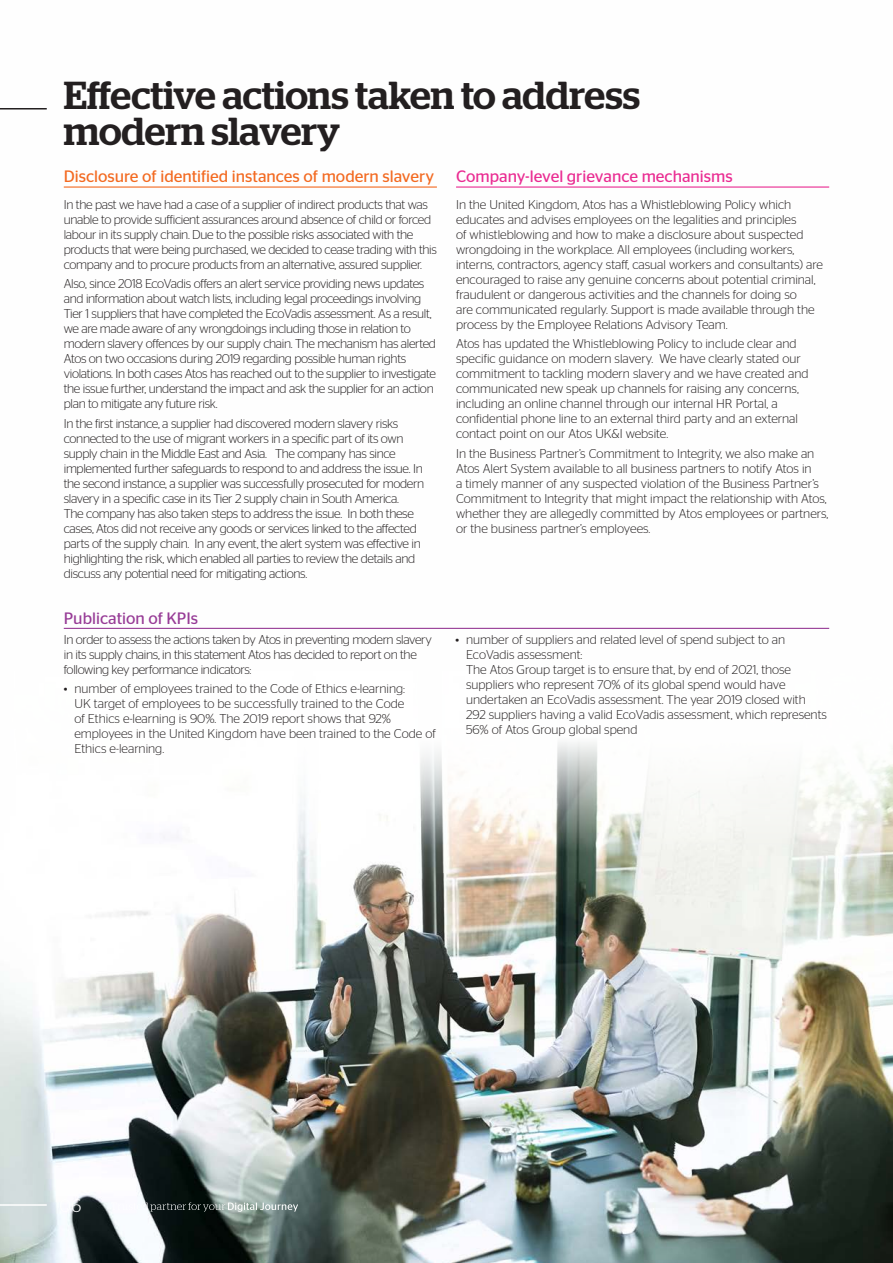
<style>
.page{position:relative;width:893px;height:1263px;background:#fff}
.page>*{position:absolute;margin:0;border:0;box-sizing:border-box;transform-origin:0 0}
.Heading{font:500 39px/36px "Stag";letter-spacing:-.005em;color:#231f20}
.Page_numbering{font:300 18px "Stag";color:#fff}
.Chapter_Title{font:16.5px "Stag Sans";color:#f36a21}
.Chapter_Title-2{font:16.5px "Stag Sans";color:#ea2c92}
.Chapter_Title-3{font:16.5px "Stag Sans";color:#973c96}
.Body_Copy{font:300 12.75px/15px "Stag Sans";letter-spacing:-.015em;color:#231f20}
.s1{color:#fff}
</style>
<div class="page">
<img style="left:0;top:742px;width:893px;height:521px">
<hr style="left:64px;top:186px;width:373px;height:2px;background:#f36a21">
<hr style="left:64px;top:628px;width:765px;height:1px;background:#973c96">
<hr style="left:456px;top:186px;width:373px;height:2px;background:#ea2c92">
<hr style="left:0;top:1204px;width:47px;height:2px;background:#fff">
<svg style="left:111px;top:1202px;width:187px;height:10px"></svg>
<hr style="left:0;top:108px;width:47px;height:2px;background:#231f20">
<p class="Heading" style="left:64px;top:77px;width:578px">Effective actions taken to address modern slavery</p>
<p class="Chapter_Title" style="left:64px;top:167px;width:372px">Disclosure of identified instances of modern slavery</p>
<p class="Body_Copy" style="left:64px;top:197px;width:375px">In the past we have had a case of a supplier of indirect products that was unable to provide sufficient assurances around absence of child or forced labour in its supply chain. Due to the possible risks associated with the products that were being purchased, we decided to cease trading with this company and to procure products from an alternative, assured supplier.</p>
<p class="Body_Copy" style="left:64px;top:276px;width:374px">Also, since 2018 EcoVadis offers an alert service providing news updates and information about watch lists, including legal proceedings involving Tier 1 suppliers that have completed the EcoVadis assessment. As a result, we are made aware of any wrongdoings including those in relation to modern slavery offences by our supply chain. The mechanism has alerted Atos on two occasions during 2019 regarding possible human rights violations. In both cases Atos has reached out to the supplier to investigate the issue further, understand the impact and ask the supplier for an action plan to mitigate any future risk.</p>
<p class="Body_Copy" style="left:64px;top:416px;width:362px">In the first instance, a supplier had discovered modern slavery risks connected to the use of migrant workers in a specific part of its own supply chain in the Middle East and Asia. The company has since implemented further safeguards to respond to and address the issue. In the second instance, a supplier was successfully prosecuted for modern slavery in a specific case in its Tier 2 supply chain in South America.<br>The company has also taken steps to address the issue. In both these cases, Atos did not receive any goods or services linked to the affected parts of the supply chain. In any event, the alert system was effective in highlighting the risk, which enabled all parties to review the details and discuss any potential need for mitigating actions.</p>
<p class="Chapter_Title-3" style="left:64px;top:608px;width:136px">Publication of KPIs</p>
<p class="Body_Copy" style="left:64px;top:632px;width:370px">In order to assess the actions taken by Atos in preventing modern slavery in its supply chains, in this statement Atos has decided to report on the following key performance indicators:</p>
<p class="Body_Copy" style="left:74px;top:681px;width:363px;text-indent:-11px">• number of employees trained to the Code of Ethics e-learning:<br>UK target of employees to be successfully trained to the Code<br>of Ethics e-learning is 90%. The 2019 report shows that 92% employees in the United Kingdom have been trained to the Code of Ethics e-learning.</p>
<p class="Chapter_Title-2" style="left:456px;top:167px;width:278px">Company-level grievance mechanisms</p>
<p class="Body_Copy" style="left:456px;top:197px;width:368px">In the United Kingdom, Atos has a Whistleblowing Policy which educates and advises employees on the legalities and principles<br>of whistleblowing and how to make a disclosure about suspected wrongdoing in the workplace. All employees (including workers, interns, contractors, agency staff, casual workers and consultants) are encouraged to raise any genuine concerns about potential criminal, fraudulent or dangerous activities and the channels for doing so<br>are communicated regularly. Support is made available through the process by the Employee Relations Advisory Team.</p>
<p class="Body_Copy" style="left:456px;top:336px;width:354px">Atos has updated the Whistleblowing Policy to include clear and specific guidance on modern slavery. We have clearly stated our commitment to tackling modern slavery and we have created and communicated new speak up channels for raising any concerns, including an online channel through our internal HR Portal, a confidential phone line to an external third party and an external contact point on our Atos UK&amp;I website.</p>
<p class="Body_Copy" style="left:456px;top:445px;width:374px">In the Business Partner’s Commitment to Integrity, we also make an Atos Alert System available to all business partners to notify Atos in<br>a timely manner of any suspected violation of the Business Partner’s Commitment to Integrity that might impact the relationship with Atos, whether they are allegedly committed by Atos employees or partners, or the business partner’s employees.</p>
<p class="Body_Copy" style="left:466px;top:632px;width:362px;text-indent:-11px">• number of suppliers and related level of spend subject to an EcoVadis assessment:<br>The Atos Group target is to ensure that, by end of 2021, those suppliers who represent 70% of its global spend would have undertaken an EcoVadis assessment. The year 2019 closed with 292 suppliers having a valid EcoVadis assessment, which represents 56% of Atos Group global spend<span class="s1">.</span></p>
<p class="Page_numbering" style="left:60px;top:1196px;width:24px">06</p>
</div>
